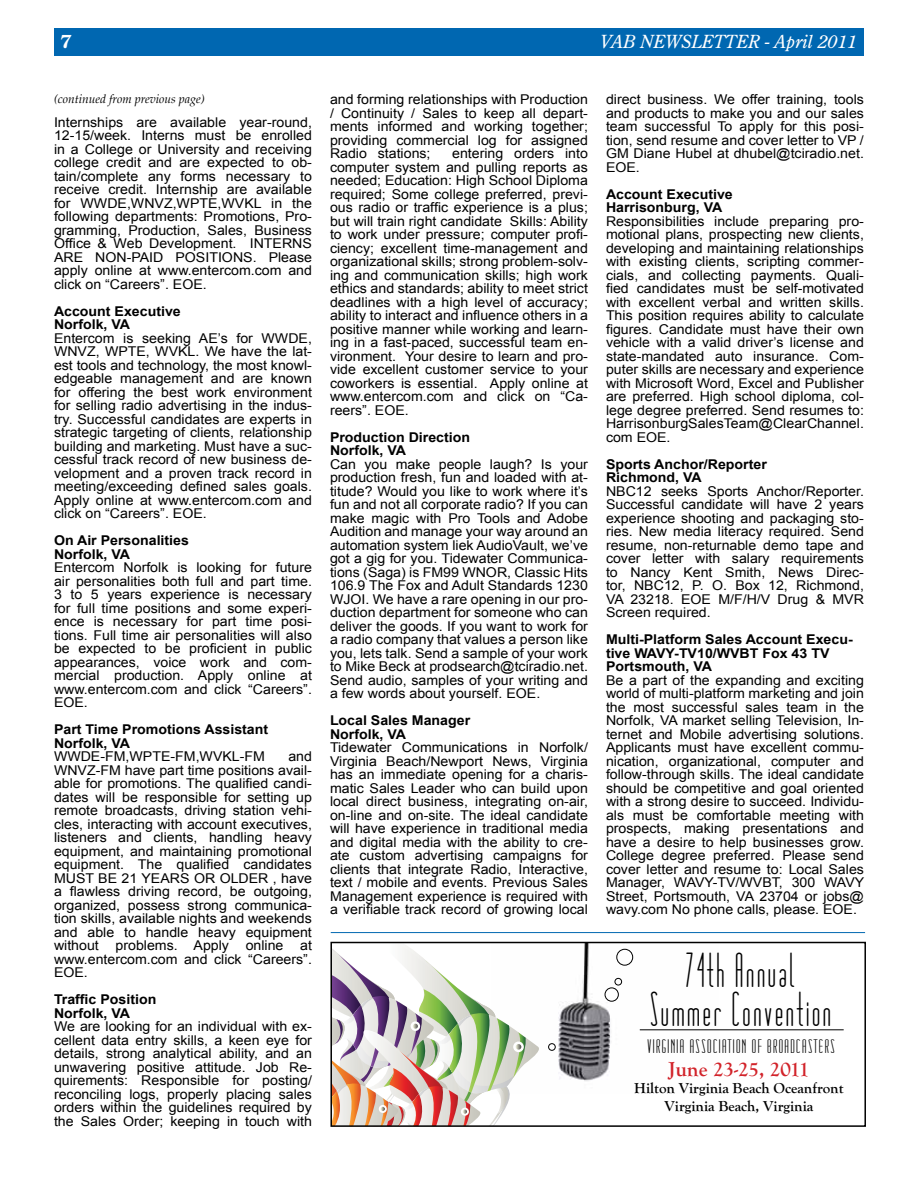
<style>
.page{position:relative;width:918px;height:1188px;background:#fff}
.page>*{position:absolute;margin:0;border:0;box-sizing:border-box;transform-origin:0 0}
.t1{font:45.9px/39px "Matchbook";color:#000;text-align:center}
.t2{font:700 21px "Goudy Old Style T";color:#d2232a}
.t3{font:18.3px "Matchbook";color:#000;scale:1.33 1}
.t4{font:italic 18px "Century Old Style Std";color:#fff}
.t5{font:700 18px "Century Old Style Std";color:#fff}
.t6{font:700 15px/17.4px "Goudy Old Style T";color:#000;text-align:center}
.t7{font:13.5px/13.5px "Arial";color:#000;text-align:justify;scale:1.05 1}
.t8{font:700 13.5px/13.5px "Arial";color:#000;scale:1.05 1}
.t9{font:italic 12px "Palatino";color:#000}
</style>
<div class="page">
<div style="left:54px;top:28px;width:810px;height:28px;background:#0067b1"></div>
<img style="left:548px;top:945px;width:171px;height:136px">
<div style="left:617px;top:949px;width:16px;height:16px;border:1px solid #000;border-radius:50%"></div>
<div style="left:605px;top:988px;width:14px;height:13px;border:1px solid #000;border-radius:50%"></div>
<svg style="left:333px;top:945px;width:206px;height:179px"></svg>
<div style="left:615px;top:978px;width:7px;height:7px;border:1px solid #000;border-radius:50%"></div>
<div style="left:548px;top:1043px;width:8px;height:8px;border:1px solid #000;border-radius:50%"></div>
<div style="left:330px;top:942px;width:536px;height:185px;border:2px solid #000"></div>
<hr style="left:640px;top:1030px;width:204px;height:1px;background:#000">
<hr style="left:331px;top:932px;width:534px;height:1px;background:#0067b1">
<h3 class="t5" style="left:60px;top:30px;width:13px">7</h3>
<h3 class="t4" style="left:600px;top:30px;width:258px">VAB NEWSLETTER - April 2011</h3>
<p class="t9" style="left:54px;top:89px;width:152px">(continued from previous page)</p>
<p class="t7" style="left:54px;top:115px;width:247px">Internships are available year-round, 12-15/week. Interns must be enrolled in a College or University and receiving college credit and are expected to ob&shy;tain/complete any forms necessary to receive credit. Internship are available for WWDE,WNVZ,WPTE,WVKL in the following departments: Promotions, Pro&shy;gramming, Production, Sales, Business Office &amp; Web Development. INTERNS ARE NON-PAID POSITIONS. Please apply online at www.entercom.com and click on “Careers”. EOE.</p>
<p class="t8" style="left:54px;top:305px;width:122px">Account Executive<br>Norfolk, VA</p>
<p class="t7" style="left:54px;top:331px;width:247px">Entercom is seeking AE’s for WWDE, WNVZ, WPTE, WVKL. We have the lat&shy;est tools and technology, the most knowl&shy;edgeable management and are known for offering the best work environment for selling radio advertising in the indus&shy;try. Successful candidates are experts in strategic targeting of clients, relationship building and marketing. Must have a suc&shy;cessful track record of new business de&shy;velopment and a proven track record in meeting/exceeding defined sales goals.<br>Apply online at www.entercom.com and click on “Careers”. EOE.</p>
<p class="t8" style="left:54px;top:534px;width:130px">On Air Personalities<br>Norfolk, VA</p>
<p class="t7" style="left:54px;top:561px;width:247px">Entercom Norfolk is looking for future air personalities both full and part time.<br>3 to 5 years experience is necessary for full time positions and some experi&shy;ence is necessary for part time posi&shy;tions. Full time air personalities will also be expected to be proficient in public appearances, voice work and com&shy;mercial production. Apply online at www.entercom.com and click “Careers”.<br>EOE.</p>
<p class="t8" style="left:54px;top:723px;width:206px">Part Time Promotions Assistant<br>Norfolk, VA</p>
<p class="t7" style="left:54px;top:750px;width:202px">WWDE-FM,WPTE-FM,WVKL-FM</p>
<p class="t7" style="left:54px;top:750px;width:247px;text-indent:234px">and WNVZ-FM have part time positions avail&shy;able for promotions. The qualified candi&shy;dates will be responsible for setting up remote broadcasts, driving station vehi&shy;cles, interacting with account executives, listeners and clients, handling heavy equipment, and maintaining promotional equipment. The qualified candidates MUST BE 21 YEARS OR OLDER , have a flawless driving record, be outgoing, organized, possess strong communica&shy;tion skills, available nights and weekends and able to handle heavy equipment without problems. Apply online at www.entercom.com and click “Careers”.<br>EOE.</p>
<p class="t8" style="left:54px;top:993px;width:99px">Traffic Position<br>Norfolk, VA</p>
<p class="t7" style="left:54px;top:1020px;width:247px">We are looking for an individual with ex&shy;cellent data entry skills, a keen eye for details, strong analytical ability, and an unwavering positive attitude. Job Re&shy;quirements: Responsible for posting/ reconciling logs, properly placing sales orders within the guidelines required by the Sales Order; keeping in touch with</p>
<p class="t7" style="left:330px;top:93px;width:247px">and forming relationships with Production / Continuity / Sales to keep all depart&shy;ments informed and working together; providing commercial log for assigned Radio stations;</p>
<p class="t7" style="left:330px;top:147px;width:247px;text-indent:122px">entering orders into computer system and pulling reports as needed; Education: High School Diploma required; Some college preferred, previ&shy;ous radio or traffic experience is a plus; but will train right candidate Skills: Ability to work under pressure; computer profi&shy;ciency; excellent time-management and organizational skills; strong problem-solv&shy;ing and communication skills; high work ethics and standards; ability to meet strict deadlines with a high level of accuracy; ability to interact and influence others in a positive manner while working and learn&shy;ing in a fast-paced, successful team en&shy;vironment. Your desire to learn and pro&shy;vide excellent customer service to your coworkers is essential. Apply online at www.entercom.com and click on “Ca&shy;reers”. EOE.</p>
<p class="t8" style="left:330px;top:431px;width:135px">Production Direction<br>Norfolk, VA</p>
<p class="t7" style="left:330px;top:457px;width:247px">Can you make people laugh? Is your production fresh, fun and loaded with at&shy;titude? Would you like to work where it’s fun and not all corporate radio? If you can make magic with Pro Tools and Adobe Audition and manage your way around an automation system liek AudioVault, we’ve got a gig for you. Tidewater Communica&shy;tions (Saga) is FM99 WNOR, Classic Hits 106.9 The Fox and Adult Standards 1230<br>WJOI. We have a rare opening in our pro&shy;duction department for someone who can deliver the goods. If you want to work for a radio company that values a person like you, lets talk. Send a sample of your work to Mike Beck at prodsearch@tciradio.net.<br>Send audio, samples of your writing and a few words about yourself. EOE.</p>
<p class="t8" style="left:330px;top:714px;width:135px">Local Sales Manager<br>Norfolk, VA</p>
<p class="t7" style="left:330px;top:741px;width:247px">Tidewater Communications in Norfolk/ Virginia Beach/Newport News, Virginia has an immediate opening for a charis&shy;matic Sales Leader who can build upon local direct business, integrating on-air, on-line and on-site. The ideal candidate will have experience in traditional media and digital media with the ability to cre&shy;ate custom advertising campaigns for clients that integrate Radio, Interactive, text / mobile and events. Previous Sales Management experience is required with a verifiable track record of growing local</p>
<p class="t7" style="left:606px;top:93px;width:247px">direct business. We offer training, tools and products to make you and our sales team successful To apply for this posi&shy;tion, send resume and cover letter to VP / GM Diane Hubel at dhubel@tciradio.net.<br>EOE.</p>
<p class="t8" style="left:606px;top:188px;width:122px">Account Executive<br>Harrisonburg, VA</p>
<p class="t7" style="left:606px;top:214px;width:247px">Responsibilities include preparing pro&shy;motional plans, prospecting new clients, developing and maintaining relationships with existing clients, scripting commer&shy;cials, and collecting payments. Quali&shy;fied candidates must be self-motivated with excellent verbal and written skills.<br>This position requires ability to calculate figures. Candidate must have their own vehicle with a valid driver’s license and state-mandated auto insurance. Com&shy;puter skills are necessary and experience with Microsoft Word, Excel and Publisher are preferred. High school diploma, col&shy;lege degree preferred. Send resumes to:<br>HarrisonburgSalesTeam@ClearChannel. com EOE.</p>
<p class="t8" style="left:606px;top:458px;width:155px">Sports Anchor/Reporter<br>Richmond, VA</p>
<p class="t7" style="left:606px;top:484px;width:247px">NBC12 seeks Sports Anchor/Reporter.<br>Successful candidate will have 2 years experience shooting and packaging sto&shy;ries. New media literacy required. Send resume, non-returnable demo tape and cover letter with salary requirements to Nancy Kent Smith, News Direc&shy;tor, NBC12, P. O. Box 12, Richmond, VA 23218. EOE M/F/H/V Drug &amp; MVR Screen required.</p>
<p class="t8" style="left:606px;top:633px;width:237px">Multi-Platform Sales Account Execu&shy;tive WAVY-TV10/WVBT Fox 43 TV<br>Portsmouth, VA</p>
<p class="t7" style="left:606px;top:673px;width:247px">Be a part of the expanding and exciting world of multi-platform marketing and join the most successful sales team in the Norfolk, VA market selling Television, In&shy;ternet and Mobile advertising solutions.<br>Applicants must have excellent commu&shy;nication, organizational, computer and follow-through skills. The ideal candidate should be competitive and goal oriented with a strong desire to succeed. Individu&shy;als must be comfortable meeting with prospects, making presentations and have a desire to help businesses grow.<br>College degree preferred. Please send cover letter and resume to: Local Sales Manager, WAVY-TV/WVBT, 300 WAVY Street, Portsmouth, VA 23704 or jobs@ wavy.com No phone calls, please. EOE.</p>
<h1 class="t1" style="left:649px;top:951px;width:185px">74TH ANNUAL<br>SUMMER CONVENTION</h1>
<h3 class="t3" style="left:647px;top:1037px;width:142px">VIRGINIA ASSOCIATION OF BROADCASTERS</h3>
<h2 class="t2" style="left:668px;top:1057px;width:143px">June 23-25, 2011</h2>
<p class="t6" style="left:634px;top:1080px;width:211px">Hilton Virginia Beach Oceanfront<br>Virginia Beach, Virginia</p>
</div>
